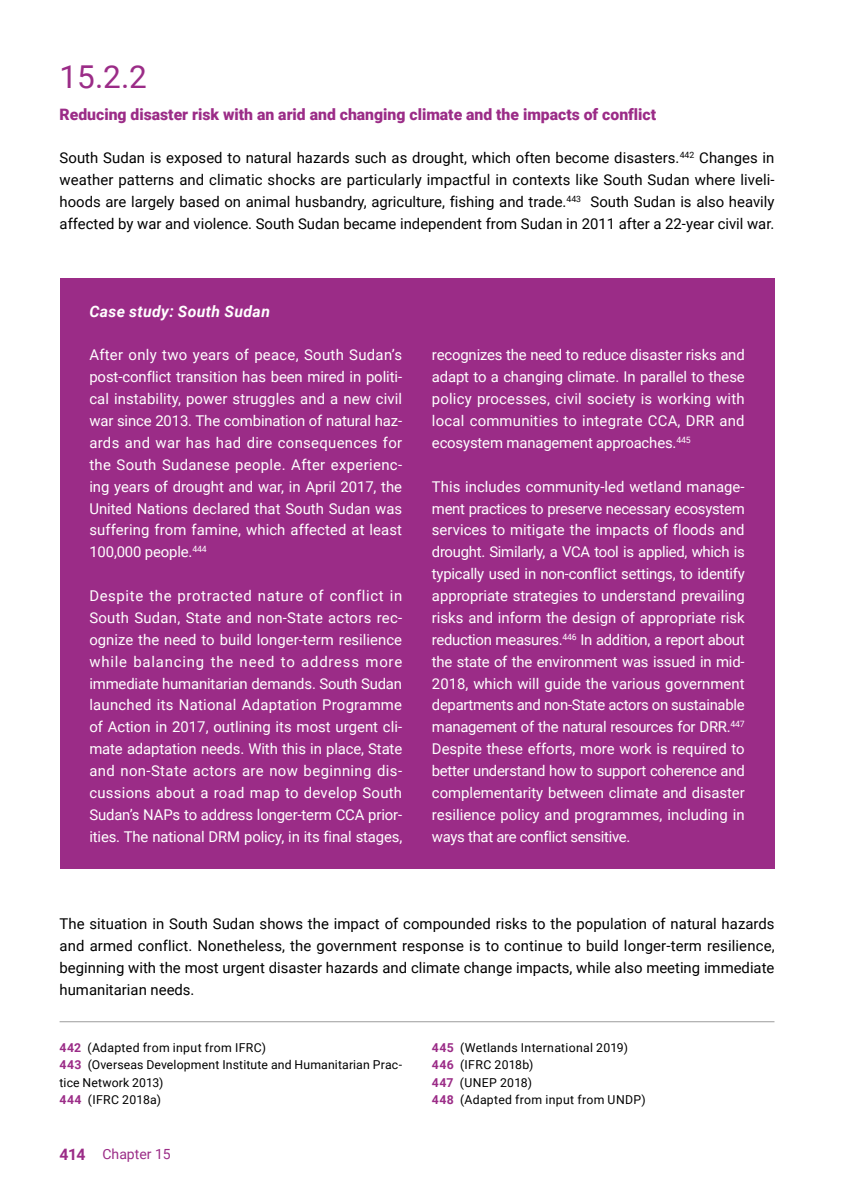
<style>
.page{position:relative;width:844px;height:1191px;background:#fff}
.page>*{position:absolute;margin:0;border:0;box-sizing:border-box;transform-origin:0 0}
.t1{font:31.5px "Roboto";color:#9b2c87}
.t2{font:900 15.75px "Roboto";color:#9b2c87}
.t3{font:italic 700 15.75px "Roboto";letter-spacing:.025em;color:#fff}
.t4{font:14.88px/21.9px "Roboto";letter-spacing:-.01em;color:#fff;text-align:justify}
.t5{font:14.88px/21.9px "Roboto";color:#000;text-align:justify}
.t6{font:14px "Roboto";color:#9b2c87}
.t7{font:12.25px/17.5px "Roboto";letter-spacing:.02em;color:#000}
.s1{font-weight:700;color:#9b2c87}
.s2{font-weight:700;font-size:15.75px}
</style>
<div class="page">
<div style="left:60px;top:278px;width:714px;height:591px;background:#9b2c87"></div>
<hr style="left:60px;top:1021px;width:714px;height:1px;background:#9d9d9c">
<h1 class="t1" style="left:60px;top:55px;width:89px">15.2.2</h1>
<p class="t2" style="left:60px;top:103px;width:598px">Reducing disaster risk with an arid and changing climate and the impacts of conflict</p>
<p class="t5" style="left:60px;top:147px;width:716px">South Sudan is exposed to natural hazards such as drought, which often become disasters.<sup>442</sup> Changes in weather patterns and climatic shocks are particularly impactful in contexts like South Sudan where liveli&shy;hoods are largely based on animal husbandry, agriculture, fishing and trade.<sup>443</sup> South Sudan is also heavily affected by war and violence. South Sudan became independent from Sudan in 2011 after a 22-year civil war.</p>
<p class="t3" style="left:89px;top:300px;width:182px">Case study: South Sudan</p>
<p class="t4" style="left:89px;top:343px;width:314px">After only two years of peace, South Sudan’s post-conflict transition has been mired in politi&shy;cal instability, power struggles and a new civil war since 2013. The combination of natural haz&shy;ards and war has had dire consequences for the South Sudanese people. After experienc&shy;ing years of drought and war, in April 2017, the United Nations declared that South Sudan was suffering from famine, which affected at least 100,000 people.<sup>444</sup></p>
<p class="t4" style="left:89px;top:584px;width:314px">Despite the protracted nature of conflict in South Sudan, State and non-State actors rec&shy;ognize the need to build longer-term resilience while balancing the need to address more immediate humanitarian demands. South Sudan launched its National Adaptation Programme of Action in 2017, outlining its most urgent cli&shy;mate adaptation needs. With this in place, State and non-State actors are now beginning dis&shy;cussions about a road map to develop South Sudan’s NAPs to address longer-term CCA prior&shy;ities. The national DRM policy, in its final stages,</p>
<p class="t4" style="left:432px;top:343px;width:314px">recognizes the need to reduce disaster risks and adapt to a changing climate. In parallel to these policy processes, civil society is working with local communities to integrate CCA, DRR and ecosystem management approaches.<sup>445</sup></p>
<p class="t4" style="left:432px;top:475px;width:314px">This includes community-led wetland manage&shy;ment practices to preserve necessary ecosystem services to mitigate the impacts of floods and drought. Similarly, a VCA tool is applied, which is typically used in non-conflict settings, to identify appropriate strategies to understand prevailing risks and inform the design of appropriate risk reduction measures.<sup>446</sup> In addition, a report about the state of the environment was issued in mid-2018, which will guide the various government departments and non-State actors on sustainable management of the natural resources for DRR.<sup>447<br></sup>Despite these efforts, more work is required to better understand how to support coherence and complementarity between climate and disaster resilience policy and programmes, including in ways that are conflict sensitive.</p>
<p class="t5" style="left:60px;top:912px;width:716px">The situation in South Sudan shows the impact of compounded risks to the population of natural hazards and armed conflict. Nonetheless, the government response is to continue to build longer-term resilience, beginning with the most urgent disaster hazards and climate change impacts, while also meeting immediate humanitarian needs.</p>
<p class="t7" style="left:60px;top:1038px;width:344px"><span class="s1">442</span> (Adapted from input from IFRC)<br><span class="s1">443</span> (Overseas Development Institute and Humanitarian Prac&shy;tice Network 2013)<br><span class="s1">444</span> (IFRC 2018a)</p>
<p class="t7" style="left:432px;top:1038px;width:215px"><span class="s1">445</span> (Wetlands International 2019)<br><span class="s1">446</span> (IFRC 2018b)<br><span class="s1">447</span> (UNEP 2018)<br><span class="s1">448</span> (Adapted from input from UNDP)</p>
<p class="t6" style="left:60px;top:1144px;width:113px"><span class="s2">414</span> Chapter 15</p>
</div>
